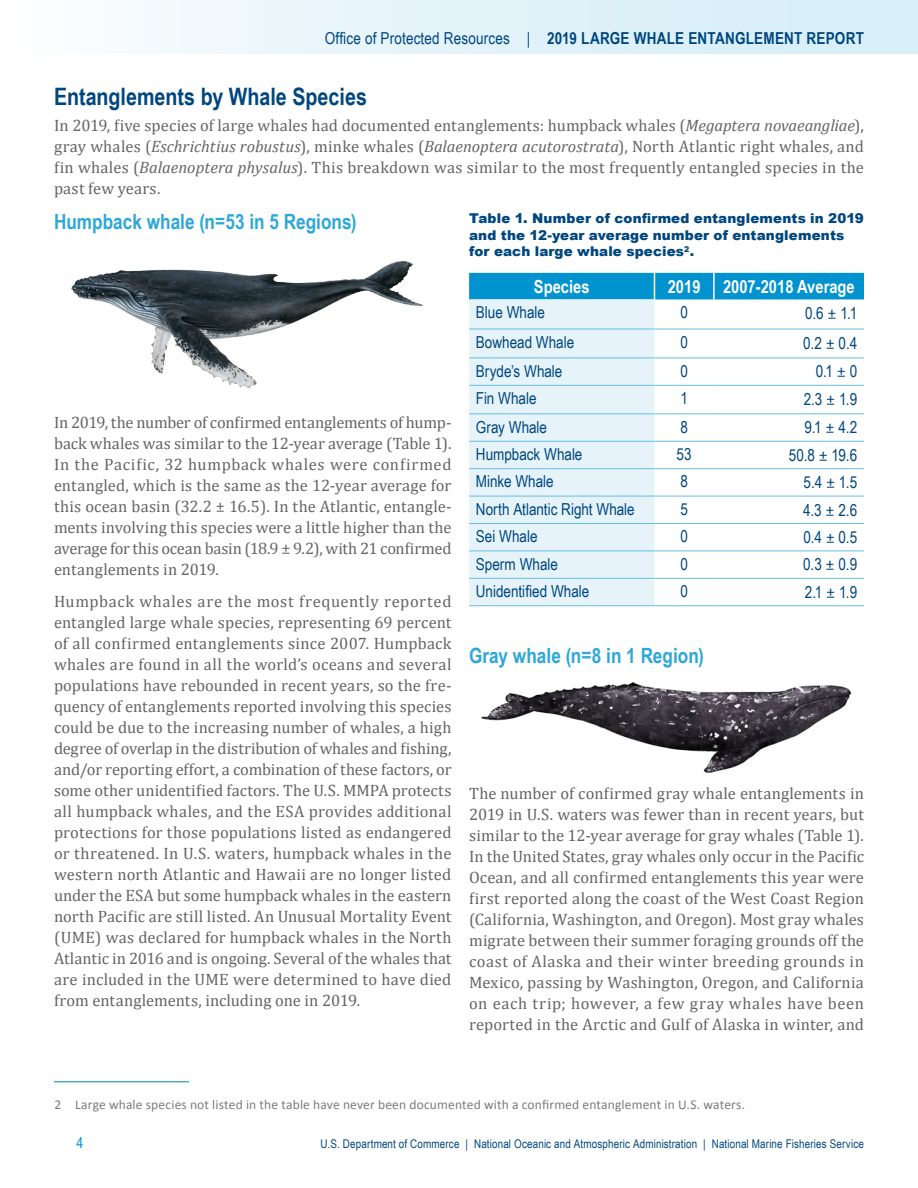
<style>
.page{position:relative;width:918px;height:1188px;background:#fff}
.page>*{position:absolute;margin:0;border:0;box-sizing:border-box;transform-origin:0 0}
.Heading_2__Sans_16_1{font:700 24px "Arial Narrow";color:#00467f}
.Heading_3__Sans_14_1{font:700 21px "Arial Narrow";color:#2ea7d8}
.t1{font:700 18px "Arial Narrow";color:#fff}
.BODY__Text_Serif_11{font:16.5px/21px "Cambria";letter-spacing:.005em;color:#646464;text-align:justify}
.BODY__Text_Serif_11-2{font:16.5px "Arial Narrow";color:#00467f}
.t2{font:700 16.5px "Arial Narrow";letter-spacing:.015em;color:#00467f}
.t3{font:15px "Arial Narrow";color:#0093d0}
.FIGURE_CAPTION__9_11{font:900 13.5px/16.5px "Arial";letter-spacing:.01em;color:#00467f}
.FOOTNOTE__Sans_9_12{font:13.5px "Calibri";letter-spacing:.01em;color:#7b7b7b}
.t4{font:12px "Arial Narrow";letter-spacing:.01em;color:#00467f}
.s1{font-weight:400}
.s2{font-style:italic}
.s3{font-family:"Cambria"}
</style>
<div class="page">
<div style="left:0;top:0;width:918px;height:54px;background:linear-gradient(to right,#fafcfe,#d3ecf7)"></div>
<div style="left:469px;top:299px;width:185px;height:306px;background:#e6f4fa"></div>
<hr style="left:469px;top:329px;width:185px;height:1px;background:#66bee3">
<hr style="left:654px;top:329px;width:60px;height:1px;background:#66bee3">
<hr style="left:714px;top:329px;width:150px;height:1px;background:#66bee3">
<hr style="left:469px;top:358px;width:185px;height:1px;background:#66bee3">
<hr style="left:654px;top:358px;width:60px;height:1px;background:#66bee3">
<hr style="left:714px;top:358px;width:150px;height:1px;background:#66bee3">
<hr style="left:469px;top:385px;width:185px;height:1px;background:#66bee3">
<hr style="left:654px;top:385px;width:60px;height:1px;background:#66bee3">
<hr style="left:714px;top:385px;width:150px;height:1px;background:#66bee3">
<hr style="left:469px;top:414px;width:185px;height:1px;background:#66bee3">
<hr style="left:654px;top:414px;width:60px;height:1px;background:#66bee3">
<hr style="left:714px;top:414px;width:150px;height:1px;background:#66bee3">
<hr style="left:469px;top:441px;width:185px;height:1px;background:#66bee3">
<hr style="left:654px;top:441px;width:60px;height:1px;background:#66bee3">
<hr style="left:714px;top:441px;width:150px;height:1px;background:#66bee3">
<hr style="left:469px;top:468px;width:185px;height:1px;background:#66bee3">
<hr style="left:654px;top:468px;width:60px;height:1px;background:#66bee3">
<hr style="left:714px;top:468px;width:150px;height:1px;background:#66bee3">
<hr style="left:469px;top:496px;width:185px;height:1px;background:#66bee3">
<hr style="left:654px;top:496px;width:60px;height:1px;background:#66bee3">
<hr style="left:714px;top:496px;width:150px;height:1px;background:#66bee3">
<hr style="left:469px;top:523px;width:185px;height:1px;background:#66bee3">
<hr style="left:654px;top:523px;width:60px;height:1px;background:#66bee3">
<hr style="left:714px;top:523px;width:150px;height:1px;background:#66bee3">
<hr style="left:469px;top:551px;width:185px;height:1px;background:#66bee3">
<hr style="left:654px;top:551px;width:60px;height:1px;background:#66bee3">
<hr style="left:714px;top:551px;width:150px;height:1px;background:#66bee3">
<hr style="left:469px;top:578px;width:185px;height:1px;background:#66bee3">
<hr style="left:654px;top:578px;width:60px;height:1px;background:#66bee3">
<hr style="left:714px;top:578px;width:150px;height:1px;background:#66bee3">
<hr style="left:469px;top:605px;width:185px;height:1px;background:#66bee3">
<hr style="left:654px;top:605px;width:60px;height:1px;background:#66bee3">
<hr style="left:714px;top:605px;width:150px;height:1px;background:#66bee3">
<div style="left:469px;top:273px;width:395px;height:26px;background:#0093d0"></div>
<hr style="left:713px;top:273px;width:2px;height:26px;background:#fff">
<img style="left:71px;top:261px;width:352px;height:128px">
<hr style="left:54px;top:1081px;width:135px;height:1px;background:#008998">
<img style="left:481px;top:682px;width:371px;height:91px">
<p class="t2" style="left:325px;top:26px;width:541px"><span class="s1">Office of Protected Resources |</span> 2019 LARGE WHALE ENTANGLEMENT REPORT</p>
<h2 class="Heading_2__Sans_16_1" style="left:54px;top:79px;width:314px">Entanglements by Whale Species</h2>
<p class="BODY__Text_Serif_11" style="left:54px;top:115px;width:812px">In 2019, five species of large whales had documented entanglements: humpback whales (<span class="s2">Megaptera novaeangliae</span>), gray whales (<span class="s2">Eschrichtius robustus</span>), minke whales (<span class="s2">Balaenoptera acutorostrata</span>), North Atlantic right whales, and fin whales (<span class="s2">Balaenoptera physalus</span>). This breakdown was similar to the most frequently entangled species in the past few years.</p>
<p class="FIGURE_CAPTION__9_11" style="left:469px;top:210px;width:396px">Table 1. Number of confirmed entanglements in 2019 and the 12-year average number of entanglements for each large whale species<sup>2</sup>.</p>
<p class="t1" style="left:534px;top:273px;width:57px">Species</p>
<p class="t1" style="left:668px;top:273px;width:34px">2019</p>
<p class="t1" style="left:723px;top:273px;width:133px">2007-2018 Average</p>
<p class="BODY__Text_Serif_11-2" style="left:476px;top:300px;width:71px">Blue Whale</p>
<p class="BODY__Text_Serif_11-2" style="left:680px;top:300px;width:9px">0</p>
<p class="BODY__Text_Serif_11-2" style="left:805px;top:301px;width:54px">0.6 <span class="s3">±</span> 1.1</p>
<p class="BODY__Text_Serif_11-2" style="left:476px;top:330px;width:100px">Bowhead Whale</p>
<p class="BODY__Text_Serif_11-2" style="left:680px;top:330px;width:9px">0</p>
<p class="BODY__Text_Serif_11-2" style="left:803px;top:331px;width:56px">0.2 <span class="s3">±</span> 0.4</p>
<p class="BODY__Text_Serif_11-2" style="left:476px;top:359px;width:88px">Bryde’s Whale</p>
<p class="BODY__Text_Serif_11-2" style="left:680px;top:359px;width:9px">0</p>
<p class="BODY__Text_Serif_11-2" style="left:816px;top:360px;width:43px">0.1 <span class="s3">±</span> 0</p>
<p class="BODY__Text_Serif_11-2" style="left:476px;top:386px;width:62px">Fin Whale</p>
<p class="BODY__Text_Serif_11-2" style="left:680px;top:386px;width:9px">1</p>
<p class="BODY__Text_Serif_11-2" style="left:804px;top:387px;width:55px">2.3 <span class="s3">±</span> 1.9</p>
<p class="BODY__Text_Serif_11-2" style="left:476px;top:415px;width:73px">Gray Whale</p>
<p class="BODY__Text_Serif_11-2" style="left:680px;top:415px;width:9px">8</p>
<p class="BODY__Text_Serif_11-2" style="left:804px;top:415px;width:54px">9.1 <span class="s3">±</span> 4.2</p>
<p class="BODY__Text_Serif_11-2" style="left:476px;top:442px;width:108px">Humpback Whale</p>
<p class="BODY__Text_Serif_11-2" style="left:677px;top:442px;width:17px">53</p>
<p class="BODY__Text_Serif_11-2" style="left:789px;top:443px;width:70px">50.8 <span class="s3">±</span> 19.6</p>
<p class="BODY__Text_Serif_11-2" style="left:476px;top:470px;width:79px">Minke Whale</p>
<p class="BODY__Text_Serif_11-2" style="left:680px;top:470px;width:9px">8</p>
<p class="BODY__Text_Serif_11-2" style="left:804px;top:470px;width:55px">5.4 <span class="s3">±</span> 1.5</p>
<p class="BODY__Text_Serif_11-2" style="left:476px;top:497px;width:160px">North Atlantic Right Whale</p>
<p class="BODY__Text_Serif_11-2" style="left:680px;top:497px;width:9px">5</p>
<p class="BODY__Text_Serif_11-2" style="left:803px;top:498px;width:56px">4.3 <span class="s3">±</span> 2.6</p>
<p class="BODY__Text_Serif_11-2" style="left:476px;top:524px;width:63px">Sei Whale</p>
<p class="BODY__Text_Serif_11-2" style="left:680px;top:524px;width:9px">0</p>
<p class="BODY__Text_Serif_11-2" style="left:803px;top:525px;width:55px">0.4 <span class="s3">±</span> 0.5</p>
<p class="BODY__Text_Serif_11-2" style="left:476px;top:552px;width:84px">Sperm Whale</p>
<p class="BODY__Text_Serif_11-2" style="left:680px;top:552px;width:9px">0</p>
<p class="BODY__Text_Serif_11-2" style="left:803px;top:553px;width:56px">0.3 <span class="s3">±</span> 0.9</p>
<p class="BODY__Text_Serif_11-2" style="left:476px;top:579px;width:115px">Unidentified Whale</p>
<p class="BODY__Text_Serif_11-2" style="left:680px;top:579px;width:9px">0</p>
<p class="BODY__Text_Serif_11-2" style="left:805px;top:580px;width:54px">2.1 <span class="s3">±</span> 1.9</p>
<h3 class="Heading_3__Sans_14_1" style="left:54px;top:206px;width:304px">Humpback whale (n=53 in 5 Regions)</h3>
<p class="BODY__Text_Serif_11" style="left:54px;top:412px;width:399px">In 2019, the number of confirmed entanglements of hump&shy;back whales was similar to the 12-year average (Table 1).<br>In the Pacific, 32 humpback whales were confirmed entangled, which is the same as the 12-year average for this ocean basin (32.2 ± 16.5). In the Atlantic, entangle&shy;ments involving this species were a little higher than the average for this ocean basin (18.9 ± 9.2), with 21 confirmed entanglements in 2019.</p>
<p class="BODY__Text_Serif_11" style="left:54px;top:591px;width:399px">Humpback whales are the most frequently reported entangled large whale species, representing 69 percent of all confirmed entanglements since 2007. Humpback whales are found in all the world’s oceans and several populations have rebounded in recent years, so the fre&shy;quency of entanglements reported involving this species could be due to the increasing number of whales, a high degree of overlap in the distribution of whales and fishing, and/or reporting effort, a combination of these factors, or some other unidentified factors. The U.S. MMPA protects all humpback whales, and the ESA provides additional protections for those populations listed as endangered or threatened. In U.S. waters, humpback whales in the western north Atlantic and Hawaii are no longer listed under the ESA but some humpback whales in the eastern north Pacific are still listed. An Unusual Mortality Event (UME) was declared for humpback whales in the North Atlantic in 2016 and is ongoing. Several of the whales that are included in the UME were determined to have died from entanglements, including one in 2019.</p>
<h3 class="Heading_3__Sans_14_1" style="left:469px;top:639px;width:236px">Gray whale (n=8 in 1 Region)</h3>
<p class="BODY__Text_Serif_11" style="left:469px;top:783px;width:396px">The number of confirmed gray whale entanglements in 2019 in U.S. waters was fewer than in recent years, but similar to the 12-year average for gray whales (Table 1).<br>In the United States, gray whales only occur in the Pacific Ocean, and all confirmed entanglements this year were first reported along the coast of the West Coast Region (California, Washington, and Oregon). Most gray whales migrate between their summer foraging grounds off the coast of Alaska and their winter breeding grounds in Mexico, passing by Washington, Oregon, and California on each trip; however, a few gray whales have been reported in the Arctic and Gulf of Alaska in winter, and</p>
<p class="FOOTNOTE__Sans_9_12" style="left:55px;top:1096px;width:692px">2 Large whale species not listed in the table have never been documented with a confirmed entanglement in U.S. waters.</p>
<p class="t3" style="left:76px;top:1131px;width:8px">4</p>
<p class="t4" style="left:321px;top:1134px;width:545px">U.S. Department of Commerce | National Oceanic and Atmospheric Administration | National Marine Fisheries Service</p>
</div>
